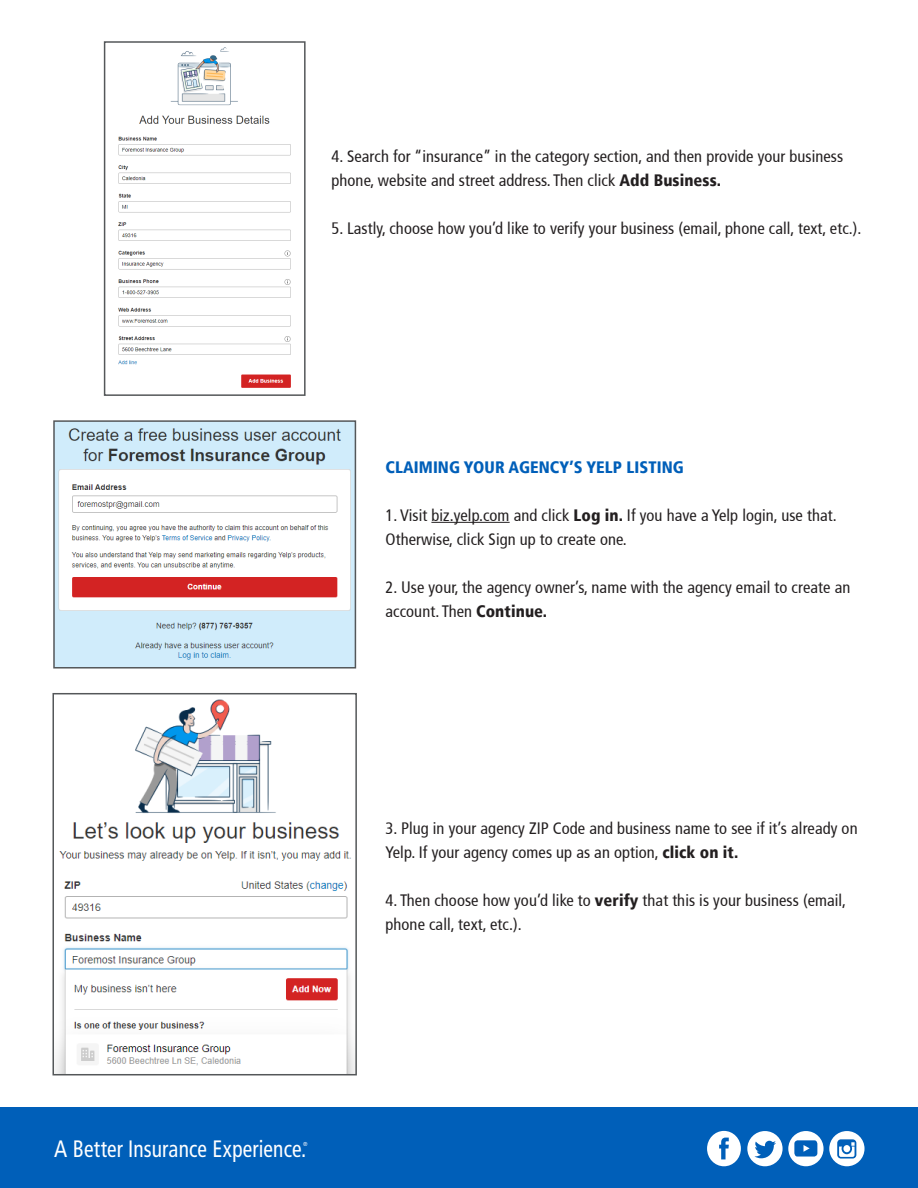
<style>
.page{position:relative;width:918px;height:1188px;background:#fff}
.page>*{position:absolute;margin:0;border:0;box-sizing:border-box;transform-origin:0 0}
.t1{font:condensed 23.7px "Frutiger";letter-spacing:-.01em;color:#fff}
.t2{font:condensed 16.5px/24px "Frutiger";letter-spacing:.005em;color:#231f20}
.t3{font:900 condensed 16.5px "Frutiger";letter-spacing:.005em;color:#005fb9}
.t4{font:condensed 5.85px "Frutiger";color:#fff}
.s1{font-weight:900}
</style>
<div class="page">
<div style="left:0;top:1107px;width:918px;height:81px;background:#005fb9"></div>
<svg style="left:707px;top:1131px;width:34px;height:35px"></svg>
<svg style="left:747px;top:1131px;width:118px;height:35px"></svg>
<img style="left:56px;top:423px;width:297px;height:243px">
<div style="left:53px;top:420px;width:303px;height:249px;border:2px solid #545759"></div>
<img style="left:55px;top:699px;width:299px;height:373px">
<div style="left:52px;top:693px;width:305px;height:382px;border:2px solid #545759"></div>
<img style="left:118px;top:47px;width:173px;height:341px">
<div style="left:104px;top:41px;width:202px;height:355px;border:2px solid #545759"></div>
<hr style="left:431px;top:522px;width:79px;height:1px;background:#231f20">
<p class="t2" style="left:332px;top:144px;width:513px">4. Search for “insurance” in the category section, and then provide your business phone, website and street address. Then click <span class="s1">Add Business.</span></p>
<p class="t2" style="left:332px;top:216px;width:531px">5. Lastly, choose how you’d like to verify your business (email, phone call, text, etc.).</p>
<p class="t3" style="left:386px;top:457px;width:300px">CLAIMING YOUR AGENCY’S YELP LISTING</p>
<p class="t2" style="left:386px;top:503px;width:453px">1. Visit biz.yelp.com and click <span class="s1">Log in.</span> If you have a Yelp login, use that.<br>Otherwise, click Sign up to create one.</p>
<p class="t2" style="left:386px;top:575px;width:466px">2. Use your, the agency owner’s, name with the agency email to create an account. Then <span class="s1">Continue.</span></p>
<p class="t2" style="left:386px;top:816px;width:474px">3. Plug in your agency ZIP Code and business name to see if it’s already on<br>Yelp. If your agency comes up as an option, <span class="s1">click on it.</span></p>
<p class="t2" style="left:386px;top:888px;width:462px">4. Then choose how you’d like to <span class="s1">verify</span> that this is your business (email, phone call, text, etc.).</p>
<p class="t1" style="left:54px;top:1135px;width:254px">A Better Insurance Experience.</p>
<p class="t4" style="left:303px;top:1141px;width:6px">®</p>
</div>
